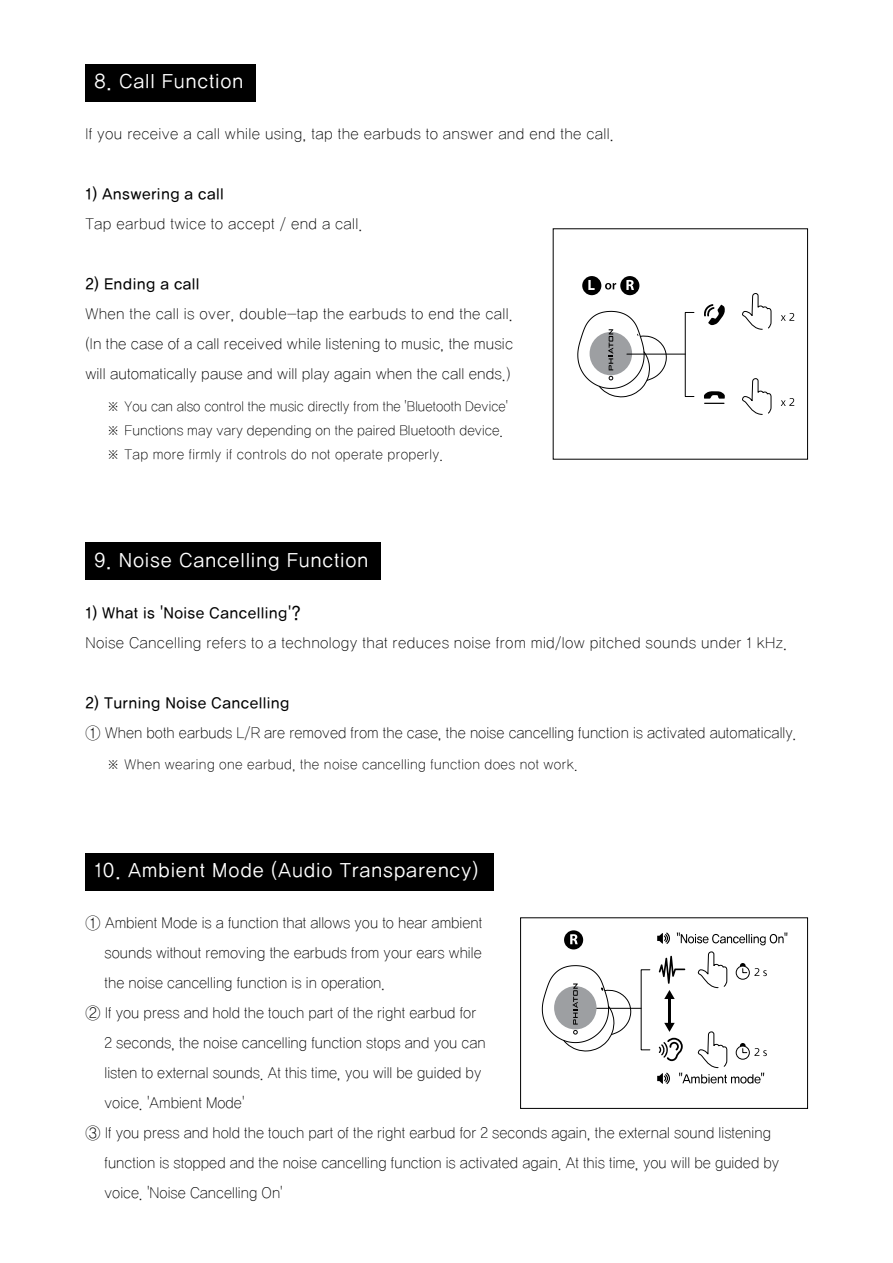
<style>
.page{position:relative;width:893px;height:1263px;background:#fff}
.page>*{position:absolute;margin:0;border:0;box-sizing:border-box;transform-origin:0 0}
.t1{font:21px "Cresyn E Goth 30";color:#fff}
.t2{font:16.5px/30px "Cresyn E Goth 10";letter-spacing:-.045em;color:#000;text-align:justify}
.t3{font:16.5px "Cresyn E Goth 10";letter-spacing:-.025em;color:#000}
.t4{font:16.5px "Cresyn E Goth 40";letter-spacing:-.025em;color:#000}
.t5{font:15px/24px "Cresyn E Goth 10";letter-spacing:-.045em;color:#000}
.t6{font:15px "Cresyn E Goth 10";letter-spacing:-.025em;color:#000}
</style>
<div class="page">
<div style="left:85px;top:542px;width:296px;height:38px;background:#000"></div>
<div style="left:85px;top:64px;width:171px;height:37px;background:#000"></div>
<svg style="left:704px;top:304px;width:21px;height:21px"></svg>
<div style="left:620px;top:276px;width:19px;height:19px;background:#000;border-radius:50%"></div>
<svg style="left:626px;top:280px;width:8px;height:10px"></svg>
<div style="left:582px;top:276px;width:19px;height:19px;background:#000;border-radius:50%"></div>
<svg style="left:588px;top:280px;width:7px;height:10px"></svg>
<svg style="left:605px;top:283px;width:11px;height:7px"></svg>
<svg style="left:577px;top:311px;width:89px;height:86px"></svg>
<svg style="left:781px;top:313px;width:13px;height:8px"></svg>
<svg style="left:742px;top:293px;width:30px;height:37px"></svg>
<svg style="left:781px;top:398px;width:13px;height:8px"></svg>
<svg style="left:742px;top:378px;width:30px;height:37px"></svg>
<hr style="left:627px;top:354px;width:58px;height:1px;background:#000">
<div style="left:685px;top:312px;width:9px;height:85px;border:1px solid #000"></div>
<svg style="left:704px;top:391px;width:21px;height:13px"></svg>
<div style="left:85px;top:853px;width:408px;height:37px;background:#000"></div>
<svg style="left:659px;top:956px;width:26px;height:28px"></svg>
<svg style="left:677px;top:932px;width:110px;height:13px"></svg>
<svg style="left:657px;top:932px;width:13px;height:12px"></svg>
<hr style="left:591px;top:1008px;width:50px;height:1px;background:#000">
<svg style="left:542px;top:965px;width:89px;height:86px"></svg>
<svg style="left:697px;top:951px;width:31px;height:38px"></svg>
<svg style="left:754px;top:968px;width:13px;height:8px"></svg>
<div style="left:736px;top:966px;width:14px;height:13px;border:1px solid #000;border-radius:50%"></div>
<svg style="left:740px;top:963px;width:7px;height:10px"></svg>
<div style="left:564px;top:930px;width:19px;height:19px;background:#000;border-radius:50%"></div>
<svg style="left:570px;top:934px;width:8px;height:10px"></svg>
<hr style="left:668px;top:997px;width:3px;height:27px;background:#000">
<svg style="left:664px;top:990px;width:11px;height:9px"></svg>
<svg style="left:657px;top:1023px;width:110px;height:61px"></svg>
<div style="left:520px;top:917px;width:288px;height:192px;border:1px solid #000"></div>
<p class="t1" style="left:94px;top:70px;width:151px">8. Call Function</p>
<p class="t3" style="left:85px;top:125px;width:531px">If you receive a call while using, tap the earbuds to answer and end the call.</p>
<p class="t4" style="left:85px;top:185px;width:141px">1) Answering a call</p>
<p class="t3" style="left:85px;top:215px;width:280px">Tap earbud twice to accept / end a call.</p>
<p class="t4" style="left:85px;top:275px;width:116px">2) Ending a call</p>
<p class="t2" style="left:85px;top:300px;width:430px">When the call is over, double-tap the earbuds to end the call. (In the case of a call received while listening to music, the music will automatically pause and will play again when the call ends.)</p>
<p class="t5" style="left:106px;top:395px;width:404px">※ You can also control the music directly from the ‘Bluetooth Device’ ※ Functions may vary depending on the paired Bluetooth device. ※ Tap more firmly if controls do not operate properly.</p>
<p class="t1" style="left:94px;top:549px;width:276px">9. Noise Cancelling Function</p>
<p class="t4" style="left:85px;top:603px;width:218px">1) What is ‘Noise Cancelling’?</p>
<p class="t3" style="left:85px;top:634px;width:704px">Noise Cancelling refers to a technology that reduces noise from mid/low pitched sounds under 1 kHz.</p>
<p class="t4" style="left:85px;top:693px;width:206px">2) Turning Noise Cancelling</p>
<p class="t2" style="left:85px;top:718px;width:713px">① When both earbuds L/R are removed from the case, the noise cancelling function is activated automatically.</p>
<p class="t6" style="left:106px;top:756px;width:473px">※ When wearing one earbud, the noise cancelling function does not work.</p>
<p class="t1" style="left:94px;top:859px;width:386px">10. Ambient Mode (Audio Transparency)</p>
<p class="t2" style="left:85px;top:909px;width:399px">① Ambient Mode is a function that allows you to hear ambient</p>
<p class="t2" style="left:104px;top:939px;width:379px">sounds without removing the earbuds from your ears while</p>
<p class="t2" style="left:104px;top:969px;width:283px">the noise cancelling function is in operation.</p>
<p class="t2" style="left:85px;top:999px;width:393px">② If you press and hold the touch part of the right earbud for</p>
<p class="t2" style="left:104px;top:1029px;width:383px">2 seconds, the noise cancelling function stops and you can</p>
<p class="t2" style="left:104px;top:1059px;width:379px">listen to external sounds. At this time, you will be guided by</p>
<p class="t2" style="left:104px;top:1089px;width:142px">voice. ‘Ambient Mode’</p>
<p class="t2" style="left:85px;top:1119px;width:688px">③ If you press and hold the touch part of the right earbud for 2 seconds again, the external sound listening</p>
<p class="t2" style="left:104px;top:1149px;width:677px">function is stopped and the noise cancelling function is activated again. At this time, you will be guided by</p>
<p class="t2" style="left:104px;top:1179px;width:181px">voice. ‘Noise Cancelling On’</p>
</div>
